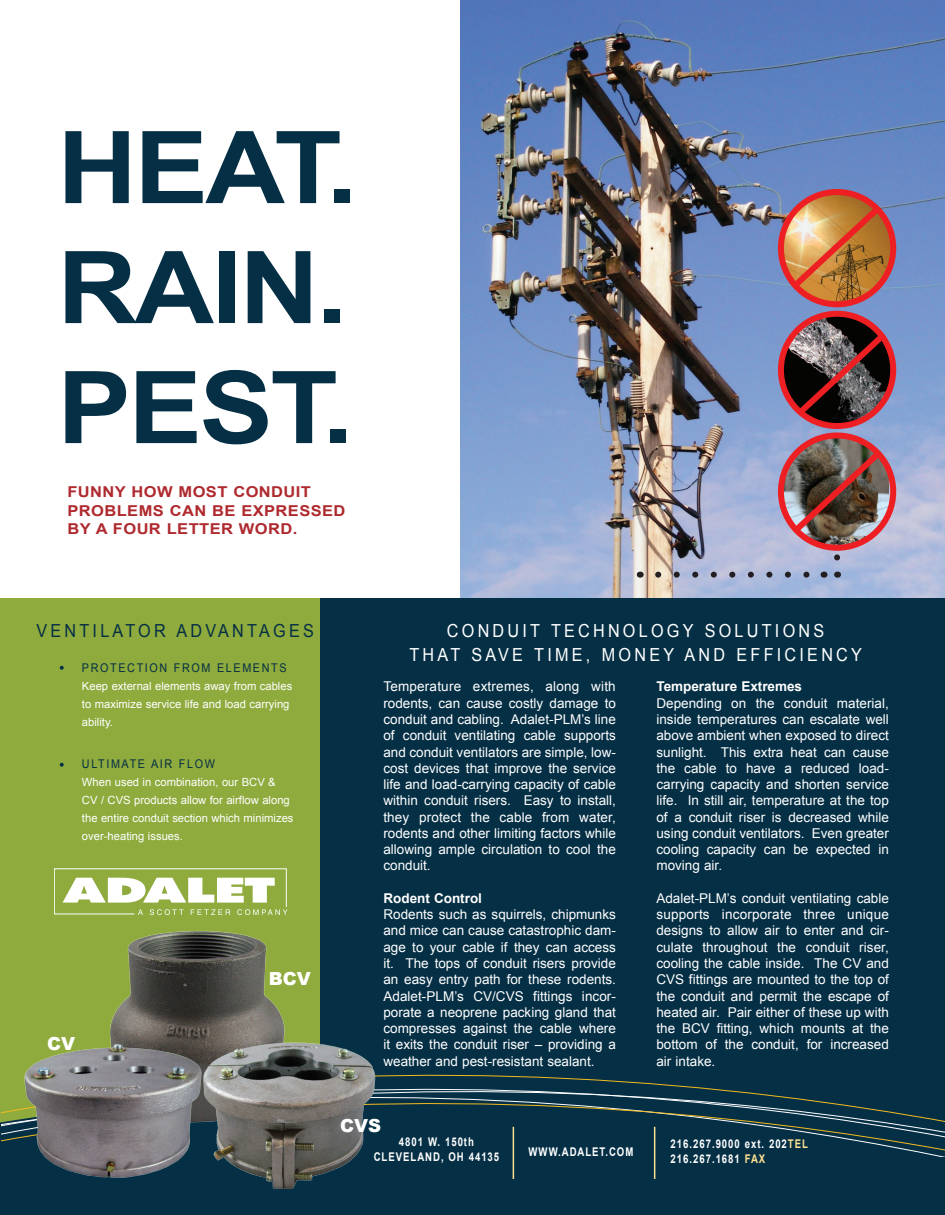
<style>
.page{position:relative;width:945px;height:1215px;background:#fff}
.page>*{position:absolute;margin:0;border:0;box-sizing:border-box;transform-origin:0 0}
.t1{font:700 100.5px/120px "Arial";letter-spacing:-.025em;color:#052f45;text-align:justify;scale:1.1 1}
.t2{font:18px "Arial";letter-spacing:.2em;color:#fff;scale:.9 1}
.t3{font:18px "Arial";letter-spacing:.2em;color:#052f45;scale:.9 1}
.t4{font:900 18px "Arial";color:#fff}
.t5{font:700 15px/18.8px "Arial";letter-spacing:.025em;color:#af2a2f;scale:1.1 1}
.t6{font:13.5px/16.2px "Arial";color:#fff;text-align:justify}
.t7{font:700 13.5px "Arial";color:#fff}
.t8{font:700 12px/15px "Arial";letter-spacing:.1em;color:#fff;scale:.8 1}
.t9{font:12px "Arial";letter-spacing:.15em;color:#052f45;scale:.9 1}
.t10{font:11.25px/18px "Arial";color:#fff}
.s1{color:#ffe192}
</style>
<div class="page">
<div style="left:0;top:598px;width:618px;height:534px;background:#8fab3d"></div>
<img style="left:461px;top:0;width:484px;height:598px">
<div style="left:320px;top:598px;width:625px;height:534px;background:#052f45"></div>
<div style="left:0;top:1112px;width:945px;height:103px;background:#052f45"></div>
<svg style="left:2px;top:1074px;width:943px;height:82px"></svg>
<svg style="left:60px;top:666px;width:4px;height:4px"></svg>
<svg style="left:60px;top:763px;width:4px;height:4px"></svg>
<img style="left:109px;top:930px;width:176px;height:112px">
<img style="left:22px;top:1042px;width:177px;height:138px">
<img style="left:199px;top:1037px;width:180px;height:157px">
<hr style="left:513px;top:1127px;width:1px;height:52px;background:#ffe192">
<hr style="left:654px;top:1127px;width:1px;height:52px;background:#ffe192">
<svg style="left:54px;top:868px;width:234px;height:47px"></svg>
<svg style="left:658px;top:572px;width:156px;height:6px"></svg>
<img style="left:783px;top:192px;width:108px;height:112px">
<div style="left:778px;top:189px;width:118px;height:118px;border:6px solid #ee1f23;border-radius:50%"></div>
<svg style="left:788px;top:199px;width:99px;height:94px;background:#c5804b"></svg>
<img style="left:781px;top:317px;width:112px;height:109px">
<div style="left:778px;top:311px;width:118px;height:118px;border:6px solid #ee1f23;border-radius:50%"></div>
<img style="left:793px;top:326px;width:99px;height:94px">
<img style="left:781px;top:435px;width:108px;height:111px">
<div style="left:778px;top:432px;width:118px;height:119px;border:6px solid #ee1f23;border-radius:50%"></div>
<img style="left:786px;top:435px;width:100px;height:123px">
<h1 class="t1" style="left:57px;top:111px;width:274px">HEAT. rain. pest.</h1>
<p class="t5" style="left:67px;top:483px;width:254px">FUNNY HOW MOST CONDUIT<br>PROBLEMS CAN BE EXPRESSED<br>BY A FOUR LETTER WORD.</p>
<h2 class="t3" style="left:36px;top:619px;width:310px">Ventilator advantages</h2>
<p class="t9" style="left:82px;top:660px;width:229px">protection from elements</p>
<p class="t10" style="left:82px;top:677px;width:212px">Keep external elements away from cables to maximize service life and load carrying ability.</p>
<p class="t9" style="left:82px;top:756px;width:149px">ultimate air flow</p>
<p class="t10" style="left:82px;top:773px;width:213px">When used in combination, our BCV &amp; CV / CVS products allow for airflow along the entire conduit section which minimizes over-heating issues.</p>
<h2 class="t4" style="left:47px;top:1030px;width:30px">CV</h2>
<h2 class="t4" style="left:269px;top:966px;width:44px">BCV</h2>
<h2 class="t2" style="left:447px;top:619px;width:131px">conduit TEC</h2>
<h2 class="t2" style="left:593px;top:619px;width:33px">HNOLOG</h2>
<h2 class="t2" style="left:683px;top:619px;width:40px">Y SOLUTIONS</h2>
<h2 class="t2" style="left:409px;top:643px;width:45px">THAT</h2>
<h2 class="t2" style="left:471px;top:643px;width:433px">sav e time, money and efficiency</h2>
<p class="t6" style="left:383px;top:679px;width:234px">Temperature extremes, along with rodents, can cause costly damage to conduit and cabling. Adalet-PLM</p>
<p class="t6" style="left:383px;top:711px;width:234px;text-indent:198px">’s line of conduit ventilating cable supports and conduit ventilators are simple, low&shy;cost devices that improve the service life and load-carrying capacity of cable within conduit risers. Easy to install, they protect the cable from water, rodents and other limiting factors while allowing ample circulation to cool the conduit.</p>
<p class="t7" style="left:383px;top:889px;width:100px">Rodent Control</p>
<p class="t6" style="left:383px;top:907px;width:234px">Rodents such as squirrels, chipmunks and mice can cause catastrophic dam&shy;age to your cable if they can access it. The tops of conduit risers provide an easy entry path for these rodents.<br>Adalet-PLM</p>
<p class="t6" style="left:383px;top:988px;width:234px;text-indent:71px">’s CV/CVS fittings incor&shy;porate a neoprene packing gland that compresses against the cable where it exits the conduit riser – providing a weather and pest-resistant sealant.</p>
<p class="t7" style="left:656px;top:678px;width:147px">Temperature Extremes</p>
<p class="t6" style="left:656px;top:695px;width:234px">Depending on the conduit material, inside temperatures can escalate well above ambient when exposed to direct sunlight. This extra heat can cause the cable to have a reduced load&shy;carrying capacity and shorten service life. I n still air, temperature at the top of a conduit riser is decreased while using conduit ventilators. Even greater cooling capacity can be expected in moving air.</p>
<p class="t6" style="left:656px;top:890px;width:53px">Adalet-PLM</p>
<p class="t6" style="left:656px;top:890px;width:234px;text-indent:71px">’s conduit ventilating cable supports incorporate three unique designs to allow air to enter and cir&shy;culate throughout the conduit riser, cooling the cable inside. The CV and CVS fittings are mounted to the top of the conduit and permit the escape of heated air. Pair either of these up with the BCV fitting, which mounts at the bottom of the conduit, for increased air intake.</p>
<h2 class="t4" style="left:340px;top:1113px;width:43px">CVS</h2>
<p class="t8" style="left:399px;top:1135px;width:95px">4801 w. 150th</p>
<p class="t8" style="left:374px;top:1150px;width:10px">cle</p>
<p class="t8" style="left:396px;top:1150px;width:19px">vela</p>
<p class="t8" style="left:425px;top:1150px;width:94px">nd, oh 44135</p>
<p class="t8" style="left:529px;top:1145px;width:52px">WWW.adalet</p>
<p class="t8" style="left:605px;top:1145px;width:36px">.COM</p>
<p class="t8" style="left:671px;top:1137px;width:173px">216.267.9000 ext. 202<span class="s1">TEL<br></span>216.267.1681 <span class="s1">FAX</span></p>
</div>
